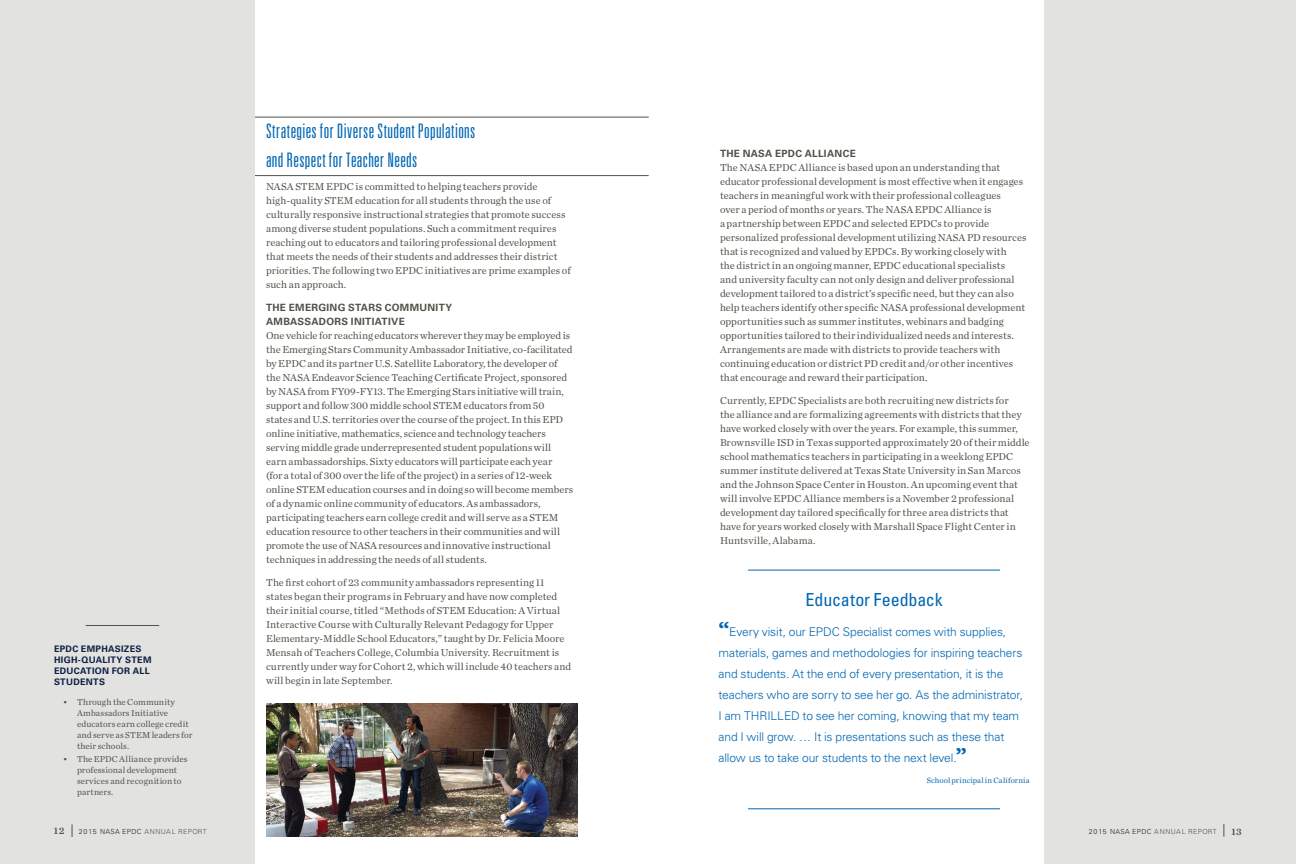
<style>
.page{position:relative;width:1296px;height:864px;background:#fff}
.page>*{position:absolute;margin:0;border:0;box-sizing:border-box;transform-origin:0 0}
.t1{font:300 ultra-condensed 20px/29px "Univers LT Std";letter-spacing:.02em;color:#0166b3}
.t2{font:condensed 18px "Univers LT Std";letter-spacing:-.01em;color:#0166b3}
.t3{font:300 12px/21px "Univers LT Std";letter-spacing:-.01em;color:#0166b3}
.t4{font:10.5px/14px "Chronicle Text G1";color:#535249}
.t5{font:700 10px/14px "Univers LT Std";letter-spacing:.03em;color:#535249}
.t6{font:10px "Chronicle Text G1 Semi";color:#535249}
.t7{font:9px/11px "Chronicle Text G1";letter-spacing:.01em;color:#535249}
.t8{font:700 9px/11px "Univers LT Std";letter-spacing:.035em;color:#0c2043}
.t9{font:8px "Chronicle Text G1";letter-spacing:.015em;color:#0166b3}
.t10{font:300 7px "Univers LT Std";letter-spacing:.05em;color:#231f20}
.s1{font-family:"Garamond Premr Pro Bd Capt";font-weight:400;font-size:24px}
.s2{color:#535249}
</style>
<div class="page">
<hr style="left:216px;top:117px;width:433px;height:1px;background:#535249">
<hr style="left:216px;top:175px;width:433px;height:1px;background:#535249">
<div style="left:0;top:0;width:254px;height:864px;background:#e2e2e0"></div>
<div style="left:1044px;top:0;width:252px;height:864px;background:#e2e2e0"></div>
<hr style="left:748px;top:809px;width:252px;height:1px;background:#0166b3">
<hr style="left:748px;top:570px;width:252px;height:1px;background:#0166b3">
<img style="left:266px;top:703px;width:311px;height:134px">
<svg style="left:72px;top:824px;width:1px;height:13px"></svg>
<svg style="left:1224px;top:824px;width:1px;height:13px"></svg>
<hr style="left:86px;top:625px;width:73px;height:1px;background:#535249">
<p class="t8" style="left:54px;top:643px;width:99px">EPDC EMPHASIZES<br>HIGH-QUALITY STEM<br>EDUCATION FOR ALL<br>STUDENTS</p>
<p class="t7" style="left:77px;top:696px;width:117px;text-indent:-14px">• Through the Community<br>Ambassadors Initiative educators earn college credit and serve as STEM leaders for their schools.</p>
<p class="t7" style="left:77px;top:754px;width:112px;text-indent:-14px">• The EPDC Alliance provides professional development services and recognition to partners.</p>
<h1 class="t1" style="left:266px;top:117px;width:211px">Strategies for Diverse Student Populations and Respect for Teacher Needs</h1>
<p class="t4" style="left:266px;top:179px;width:306px">NASA STEM EPDC is committed to helping teachers provide high-quality STEM education for all students through the use of culturally responsive instructional strategies that promote success among diverse student populations. Such a commitment requires reaching out to educators and tailoring professional development that meets the needs of their students and addresses their district priorities. The following two EPDC initiatives are prime examples of such an approach.</p>
<p class="t5" style="left:266px;top:301px;width:188px">THE EMERGING STARS COMMUNITY<br>AMBASSADORS INITIATIVE</p>
<p class="t4" style="left:266px;top:328px;width:309px">One vehicle for reaching educators wherever they may be employed is the Emerging Stars Community Ambassador Initiative, co-facilitated by EPDC and its partner U.S. Satellite Laboratory, the developer of the NASA Endeavor Science Teaching Certificate Project, sponsored by NASA from FY09-FY13. The Emerging Stars initiative will train, support and follow 300 middle school STEM educators from 50 states and U.S. territories over the course of the project. In this EPD online initiative, mathematics, science and technology teachers serving middle grade underrepresented student populations will earn ambassadorships. Sixty educators will participate each year<br>(for a total of 300 over the life of the project) in a series of 12-week online STEM education courses and in doing so will become members of a dynamic online community of educators. As ambassadors, participating teachers earn college credit and will serve as a STEM education resource to other teachers in their communities and will promote the use of NASA resources and innovative instructional techniques in addressing the needs of all students.</p>
<p class="t4" style="left:266px;top:575px;width:307px">The first cohort of 23 community ambassadors representing 11 states began their programs in February and have now completed their initial course, titled “Methods of STEM Education: A Virtual Interactive Course with Culturally Relevant Pedagogy for Upper Elementary-Middle School Educators,” taught by Dr. Felicia Moore Mensah of Teachers College, Columbia University. Recruitment is currently under way for Cohort 2, which will include 40 teachers and will begin in late September.</p>
<p class="t5" style="left:720px;top:146px;width:137px">THE NASA EPDC ALLIANCE</p>
<p class="t4" style="left:720px;top:160px;width:308px">The NASA EPDC Alliance is based upon an understanding that educator professional development is most effective when it engages teachers in meaningful work with their professional colleagues<br>over a period of months or years. The NASA EPDC Alliance is<br>a partnership between EPDC and selected EPDCs to provide personalized professional development utilizing NASA PD resources that is recognized and valued by EPDCs. By working closely with<br>the district in an ongoing manner, EPDC educational specialists<br>and university faculty can not only design and deliver professional development tailored to a district’s specific need, but they can also help teachers identify other specific NASA professional development opportunities such as summer institutes, webinars and badging opportunities tailored to their individualized needs and interests.<br>Arrangements are made with districts to provide teachers with continuing education or district PD credit and/or other incentives that encourage and reward their participation.</p>
<p class="t4" style="left:720px;top:393px;width:311px">Currently, EPDC Specialists are both recruiting new districts for<br>the alliance and are formalizing agreements with districts that they have worked closely with over the years. For example, this summer, Brownsville ISD in Texas supported approximately 20 of their middle school mathematics teachers in participating in a weeklong EPDC summer institute delivered at Texas State University in San Marcos and the Johnson Space Center in Houston. An upcoming event that will involve EPDC Alliance members is a November 2 professional development day tailored specifically for three area districts that have for years worked closely with Marshall Space Flight Center in Huntsville, Alabama.</p>
<h2 class="t2" style="left:806px;top:588px;width:139px">Educator Feedback</h2>
<p class="t3" style="left:719px;top:621px;width:306px"><span class="s1">“</span>Every visit, our EPDC Specialist comes with supplies, materials, games and methodologies for inspiring teachers and students. At the end of every presentation, it is the teachers who are sorry to see her go. As the administrator, I am THRILLED to see her coming, knowing that my team and I will grow. … It is presentations such as these that allow us to take our students to the next level.<span class="s1">”</span></p>
<p class="t9" style="left:927px;top:775px;width:104px">School principal in California</p>
<p class="t6" style="left:54px;top:825px;width:12px">12</p>
<p class="t10" style="left:79px;top:828px;width:130px">2015 NASA EPDC <span class="s2">ANNUAL REPORT</span></p>
<p class="t10" style="left:1089px;top:827px;width:130px">2015 NASA EPDC <span class="s2">ANNUAL REPORT</span></p>
<p class="t6" style="left:1232px;top:825px;width:12px">13</p>
</div>
